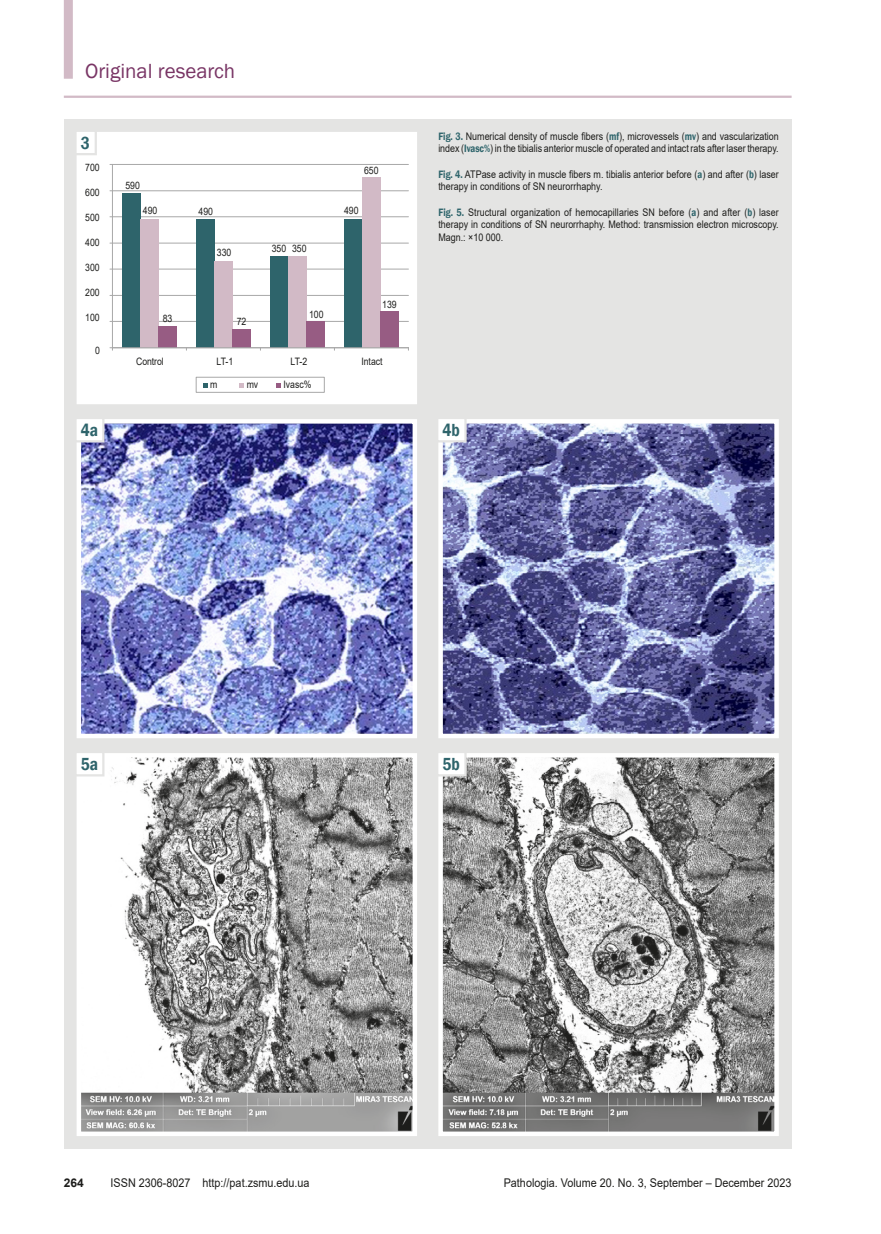
<style>
.page{position:relative;width:881px;height:1234px;background:#fff}
.page>*{position:absolute;margin:0;border:0;box-sizing:border-box;transform-origin:0 0}
.t1{font:21px "Franklin Gothic";color:#793565}
.номер_рис{font:600 18px "Franklin Gothic";letter-spacing:-.005em;color:#2e646b;scale:.85 1}
.t2{font:12px "Arial";color:#1d1d1b;scale:.9 1}
.t3{font:700 12px "Arial";color:#1d1d1b}
.примечание{font:10.5px/12.6px "Arial";color:#1d1d1b;scale:.85 1}
.t4{font:10.2px "Arial";letter-spacing:-.005em;color:#1d1d1b;scale:.85 1}
.s1{font-family:"Franklin Gothic";font-weight:600;font-size:10.95px;color:#2e646b}
</style>
<div class="page">
<hr style="left:64px;top:96px;width:727px;height:2px;background:#d2bac6">
<div style="left:64px;top:119px;width:727px;height:1029px;background:#e4e4e3"></div>
<svg style="left:76px;top:132px;width:341px;height:272px;background:#e1e3e5"></svg>
<img style="left:76px;top:419px;width:341px;height:319px">
<svg style="left:438px;top:419px;width:341px;height:319px;background:#7072a4"></svg>
<svg style="left:76px;top:753px;width:341px;height:383px;background:#afafae"></svg>
<svg style="left:438px;top:753px;width:341px;height:383px;background:#9a9a99"></svg>
<svg style="left:76px;top:132px;width:22px;height:24px"></svg>
<svg style="left:76px;top:419px;width:30px;height:24px"></svg>
<svg style="left:76px;top:753px;width:30px;height:24px"></svg>
<svg style="left:438px;top:419px;width:29px;height:24px"></svg>
<svg style="left:438px;top:753px;width:29px;height:24px"></svg>
<div style="left:64px;top:0;width:9px;height:79px;background:#d2bac6"></div>
<h1 class="t1" style="left:85px;top:58px;width:152px">Original research</h1>
<p class="номер_рис" style="left:81px;top:132px;width:12px">3</p>
<p class="t4" style="left:85px;top:160px;width:18px">700</p>
<p class="t4" style="left:85px;top:185px;width:18px">600</p>
<p class="t4" style="left:85px;top:210px;width:18px">500</p>
<p class="t4" style="left:85px;top:235px;width:18px">400</p>
<p class="t4" style="left:85px;top:260px;width:18px">300</p>
<p class="t4" style="left:85px;top:285px;width:18px">200</p>
<p class="t4" style="left:85px;top:310px;width:18px">100</p>
<p class="t4" style="left:95px;top:343px;width:7px">0</p>
<p class="номер_рис" style="left:81px;top:419px;width:22px">4a</p>
<p class="t4" style="left:125px;top:178px;width:18px">590</p>
<p class="t4" style="left:364px;top:164px;width:18px">650</p>
<p class="t4" style="left:143px;top:203px;width:18px">490</p>
<p class="t4" style="left:344px;top:203px;width:18px">490</p>
<p class="t4" style="left:217px;top:245px;width:18px">330</p>
<p class="t4" style="left:198px;top:204px;width:18px">490</p>
<p class="t4" style="left:272px;top:241px;width:18px">350</p>
<p class="t4" style="left:292px;top:241px;width:18px">350</p>
<p class="t4" style="left:163px;top:311px;width:13px">83</p>
<p class="t4" style="left:237px;top:314px;width:13px">72</p>
<p class="t4" style="left:309px;top:307px;width:18px">100</p>
<p class="t4" style="left:382px;top:297px;width:18px">139</p>
<p class="t4" style="left:136px;top:354px;width:34px">Control</p>
<p class="t4" style="left:216px;top:354px;width:21px">LT-1</p>
<p class="t4" style="left:290px;top:354px;width:21px">LT-2</p>
<p class="t4" style="left:361px;top:354px;width:26px">Intact</p>
<p class="t4" style="left:210px;top:377px;width:10px">m</p>
<p class="t4" style="left:247px;top:377px;width:15px">mv</p>
<p class="t4" style="left:283px;top:377px;width:34px">Ivasc%</p>
<p class="примечание" style="left:438px;top:129px;width:402px"><span class="s1">Fig. 3.</span> Numerical density of muscle fibers (<span class="s1">mf</span>), microvessels (<span class="s1">mv</span>) and vascularization index (<span class="s1">Ivasc%</span>) in the tibialis anterior muscle of operated and intact rats after laser therapy.</p>
<p class="примечание" style="left:438px;top:167px;width:402px"><span class="s1">Fig. 4.</span> ATPase activity in muscle fibers m. tibialis anterior before (<span class="s1">a</span>) and after (<span class="s1">b</span>) laser therapy in conditions of SN neurorrhaphy.</p>
<p class="примечание" style="left:438px;top:205px;width:402px;text-align:justify"><span class="s1">Fig. 5.</span> Structural organization of hemocapillaries SN before (<span class="s1">a</span>) and after (<span class="s1">b</span>) laser therapy in conditions of SN neurorrhaphy. Method: transmission electron microscopy.<br>Magn.: ×10 000.</p>
<p class="номер_рис" style="left:442px;top:419px;width:22px">4b</p>
<p class="номер_рис" style="left:81px;top:752px;width:22px">5a</p>
<p class="номер_рис" style="left:442px;top:752px;width:22px">5b</p>
<p class="t3" style="left:64px;top:1174px;width:22px">264</p>
<p class="t2" style="left:111px;top:1174px;width:222px">ISSN 2306-8027 http://pat.zsmu.edu.ua</p>
<p class="t2" style="left:503px;top:1174px;width:321px">Pathologia. Volume 20. No. 3, September – December 2023</p>
</div>
